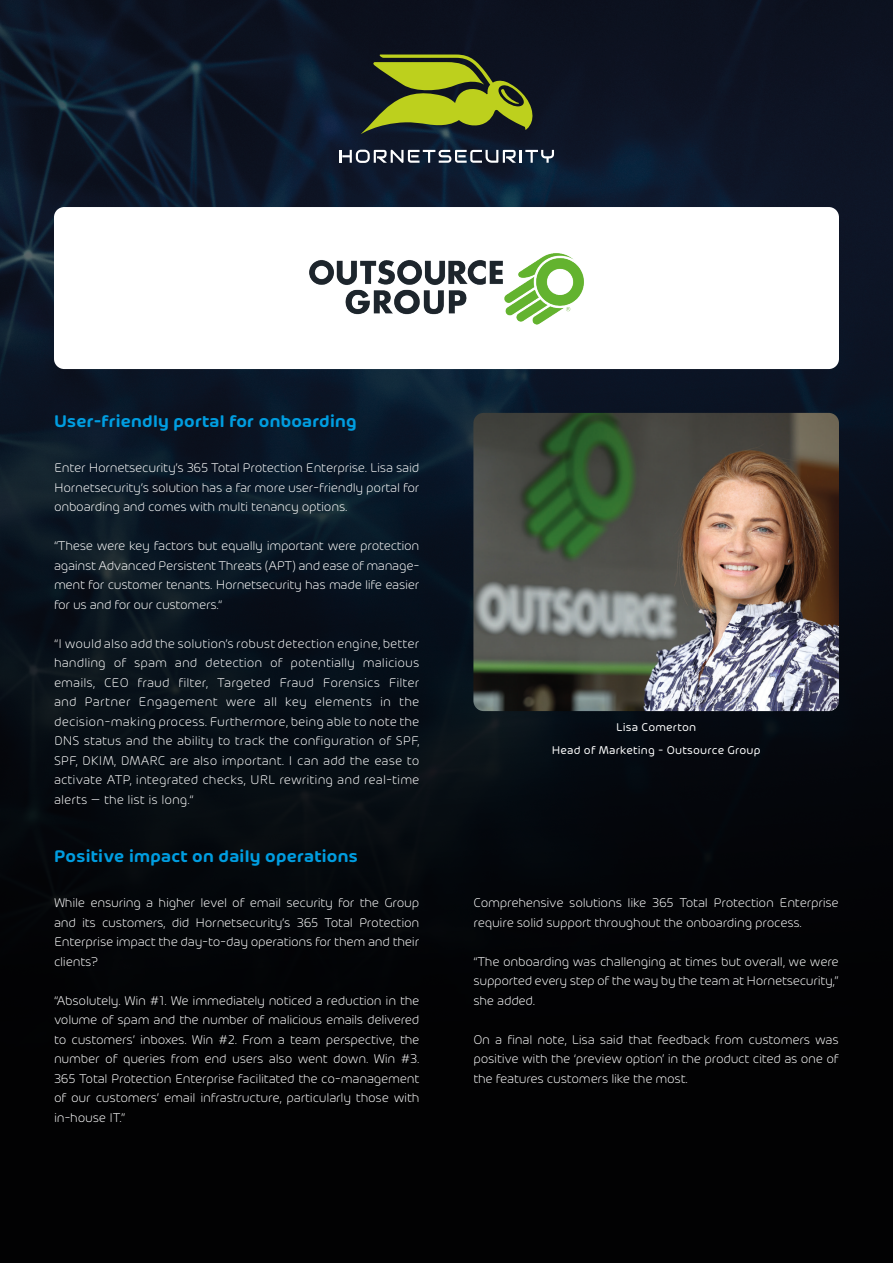
<style>
.page{position:relative;width:893px;height:1263px;background:#fff}
.page>*{position:absolute;margin:0;border:0;box-sizing:border-box;transform-origin:0 0}
.Head{font:600 18px "Hornet";letter-spacing:.015em;color:#009de0}
.Fliesstext{font:300 13.5px/19.5px "Hornet";letter-spacing:-.02em;color:#fff;text-align:justify}
.Head-2{font:12px "Hornet";letter-spacing:.015em;color:#fff}
</style>
<div class="page">
<img style="left:0;top:0;width:893px;height:1263px">
<svg style="left:339px;top:150px;width:215px;height:13px"></svg>
<svg style="left:360px;top:55px;width:176px;height:79px;background:#616e20"></svg>
<div style="left:54px;top:207px;width:785px;height:162px;background:#fff;border-radius:10px"></div>
<img style="left:309px;top:253px;width:275px;height:72px">
<img style="left:473px;top:413px;width:366px;height:298px">
<p class="Head" style="left:54px;top:408px;width:304px">User-friendly portal for onboarding</p>
<p class="Fliesstext" style="left:54px;top:457px;width:367px">Enter Hornetsecurity’s 365 Total Protection Enterprise. Lisa said Hornetsecurity’s solution has a far more user-friendly portal for onboarding and comes with multi tenancy options.</p>
<p class="Fliesstext" style="left:54px;top:535px;width:367px">“These were key factors but equally important were protection against Advanced Persistent Threats (APT) and ease of manage&shy;ment for customer tenants. Hornetsecurity has made life easier for us and for our customers.“</p>
<p class="Fliesstext" style="left:54px;top:633px;width:367px">“I would also add the solution’s robust detection engine, better handling of spam and detection of potentially malicious emails, CEO fraud filter, Targeted Fraud Forensics Filter and Partner Engagement were all key elements in the decision-making process. Furthermore, being able to note the DNS status and the ability to track the configuration of SPF, SPF, DKIM, DMARC are also important. I can add the ease to activate ATP, integrated checks, URL rewriting and real-time alerts – the list is long.“</p>
<p class="Head" style="left:54px;top:843px;width:305px">Positive impact on daily operations</p>
<p class="Fliesstext" style="left:54px;top:892px;width:367px">While ensuring a higher level of email security for the Group and its customers, did Hornetsecurity’s 365 Total Protection Enterprise impact the day-to-day operations for them and their clients?</p>
<p class="Fliesstext" style="left:54px;top:990px;width:367px">“Absolutely. Win #1. We immediately noticed a reduction in the volume of spam and the number of malicious emails delivered to customers’ inboxes. Win #2. From a team perspective, the number of queries from end users also went down. Win #3.<br>365 Total Protection Enterprise facilitated the co-management of our customers’ email infrastructure, particularly those with in-house IT.”</p>
<p class="Head-2" style="left:616px;top:718px;width:82px">Lisa Comerton</p>
<p class="Head-2" style="left:552px;top:741px;width:210px">Head of Marketing - Outsource Group</p>
<p class="Fliesstext" style="left:473px;top:892px;width:367px">Comprehensive solutions like 365 Total Protection Enterprise require solid support throughout the onboarding process.</p>
<p class="Fliesstext" style="left:473px;top:951px;width:367px">“The onboarding was challenging at times but overall, we were supported every step of the way by the team at Hornetsecurity,” she added.</p>
<p class="Fliesstext" style="left:473px;top:1029px;width:367px">On a final note, Lisa said that feedback from customers was positive with the ‘preview option’ in the product cited as one of the features customers like the most.</p>
</div>
